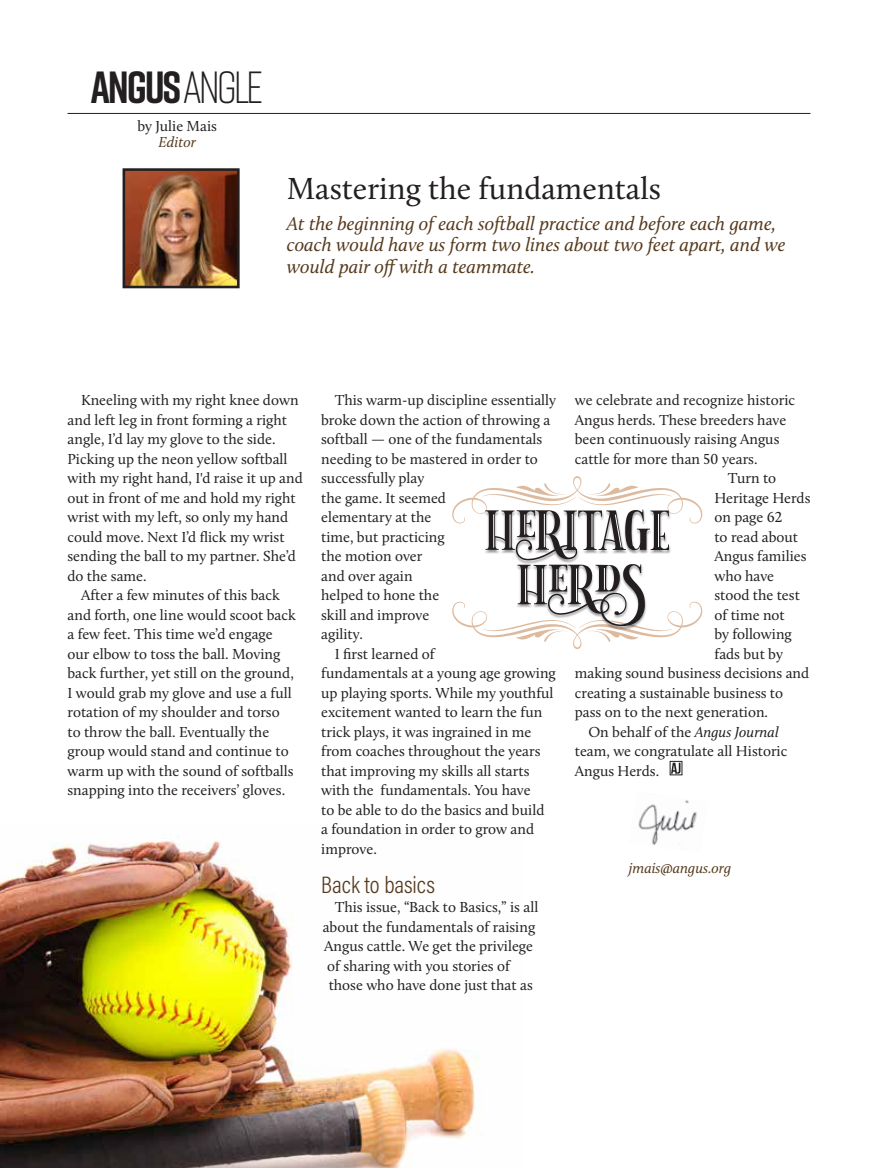
<style>
.page{position:relative;width:878px;height:1168px;background:#fff}
.page>*{position:absolute;margin:0;border:0;box-sizing:border-box;transform-origin:0 0}
.Ad_Index{font:54.6px "Gt Herina";color:#231f20}
.t1{font:700 45px "Rift";letter-spacing:-.05em;color:#231f20}
.Col_2_Head{font:31.5px "Calluna";color:#231f20}
.subhead-new{font:300 24px "Acumin Pro Cond";color:#563a1d}
.T2_Deck{font:italic 19.5px/21.8px "Calluna";color:#563a1d}
.Body_Text{font:15px/19.5px "Calluna";color:#231f20}
.Text{font:15px/16.5px "Calluna";color:#231f20;text-align:center}
.Body_Text-2{font:italic 15px "Calluna";color:#563a1d}
.s1{font-weight:300}
.s2{font-style:italic;color:#563a1d}
.s3{font-style:italic}
</style>
<div class="page">
<img style="left:126px;top:172px;width:109px;height:112px">
<div style="left:122px;top:168px;width:117px;height:120px;border:3px solid #231f20"></div>
<hr style="left:68px;top:113px;width:742px;height:1px;background:#231f20">
<img style="left:0;top:841px;width:483px;height:327px">
<div style="left:669px;top:761px;width:13px;height:14px;border:1px solid #231f20"></div>
<svg style="left:671px;top:763px;width:9px;height:11px"></svg>
<img style="left:638px;top:800px;width:59px;height:45px">
<svg style="left:452px;top:601px;width:251px;height:48px"></svg>
<div style="left:516px;top:564px;width:131px;height:66px;background:#231f20;opacity:.46"></div>
<div style="left:483px;top:510px;width:188px;height:54px;background:#231f20;opacity:.46"></div>
<svg style="left:452px;top:476px;width:251px;height:72px"></svg>
<hr style="left:542px;top:568px;width:1px;height:34px;background:#fff">
<hr style="left:525px;top:568px;width:1px;height:34px;background:#fff">
<svg style="left:556px;top:569px;width:1px;height:20px"></svg>
<hr style="left:576px;top:568px;width:1px;height:34px;background:#fff">
<svg style="left:604px;top:568px;width:1px;height:22px"></svg>
<hr style="left:658px;top:514px;width:1px;height:33px;background:#fff">
<p class="t1" style="left:91px;top:55px;width:174px">ANGUS <span class="s1">ANGLE</span></p>
<p class="Text" style="left:137px;top:117px;width:81px">by Julie Mais<br><span class="s2">Editor</span></p>
<p class="Col_2_Head" style="left:287px;top:169px;width:375px">Mastering the fundamentals</p>
<p class="T2_Deck" style="left:287px;top:212px;width:500px">At the beginning of each softball practice and before each game, coach would have us form two lines about two feet apart, and we would pair off with a teammate.</p>
<p class="Body_Text" style="left:68px;top:390px;width:237px;text-indent:14px">Kneeling with my right knee down and left leg in front forming a right angle, I’d lay my glove to the side.<br>Picking up the neon yellow softball with my right hand, I'd raise it up and out in front of me and hold my right wrist with my left, so only my hand could move. Next I’d flick my wrist sending the ball to my partner. She’d do the same.</p>
<p class="Body_Text" style="left:68px;top:585px;width:230px;text-indent:14px">After a few minutes of this back and forth, one line would scoot back a few feet. This time we’d engage our elbow to toss the ball. Moving back further, yet still on the ground, I would grab my glove and use a full rotation of my shoulder and torso to throw the ball. Eventually the group would stand and continue to warm up with the sound of softballs snapping into the receivers’ gloves.</p>
<p class="Body_Text" style="left:321px;top:390px;width:236px;text-indent:14px">This warm-up discipline essentially broke down the action of throwing a softball — one of the fundamentals needing to be mastered in order to successfully play<br>the game. It seemed<br>elementary at the<br>time, but practicing<br>the motion over<br>and over again<br>helped to hone the<br>skill and improve<br>agility.</p>
<p class="Body_Text" style="left:321px;top:644px;width:236px;text-indent:14px">I first learned of<br>fundamentals at a young age growing up playing sports. While my youthful excitement wanted to learn the fun trick plays, it was ingrained in me from coaches throughout the years that improving my skills all starts with the fundamentals. You have<br>to be able to do the basics and build<br>a foundation in order to grow and improve.</p>
<p class="subhead-new" style="left:321px;top:869px;width:115px">Back to basics</p>
<p class="Body_Text" style="left:334px;top:897px;width:205px">This issue, “Back to Basics,” is all</p>
<p class="Body_Text" style="left:322px;top:917px;width:214px">about the fundamentals of raising</p>
<p class="Body_Text" style="left:324px;top:936px;width:210px">Angus cattle. We get the privilege</p>
<p class="Body_Text" style="left:327px;top:956px;width:184px">of sharing with you stories of</p>
<p class="Body_Text" style="left:328px;top:975px;width:205px">those who have done just that as</p>
<p class="Body_Text" style="left:574px;top:390px;width:222px">we celebrate and recognize historic Angus herds. These breeders have been continuously raising Angus cattle for more than 50 years.</p>
<p class="Body_Text" style="left:728px;top:468px;width:50px">Turn to</p>
<p class="Body_Text" style="left:714px;top:488px;width:97px">Heritage Herds</p>
<p class="Body_Text" style="left:714px;top:507px;width:69px">on page 62</p>
<p class="Body_Text" style="left:714px;top:527px;width:85px">to read about</p>
<p class="Body_Text" style="left:714px;top:546px;width:94px">Angus families</p>
<p class="Body_Text" style="left:714px;top:566px;width:61px">who have</p>
<p class="Body_Text" style="left:714px;top:585px;width:87px">stood the test</p>
<p class="Body_Text" style="left:714px;top:605px;width:72px">of time not</p>
<p class="Body_Text" style="left:714px;top:624px;width:79px">by following</p>
<p class="Body_Text" style="left:714px;top:644px;width:70px">fads but by</p>
<p class="Body_Text" style="left:574px;top:663px;width:236px">making sound business decisions and</p>
<p class="Body_Text" style="left:574px;top:683px;width:210px">creating a sustainable business to</p>
<p class="Body_Text" style="left:574px;top:702px;width:195px">pass on to the next generation.</p>
<p class="Body_Text" style="left:574px;top:722px;width:214px;text-indent:14px">On behalf of the <span class="s3">Angus Journal </span>team, we congratulate all Historic<br>Angus Herds.</p>
<p class="Ad_Index" style="left:484px;top:487px;width:186px">HERITAGE</p>
<p class="Ad_Index" style="left:516px;top:541px;width:130px">HERDS</p>
<p class="Body_Text-2" style="left:628px;top:859px;width:104px">jmais@angus.org</p>
</div>
